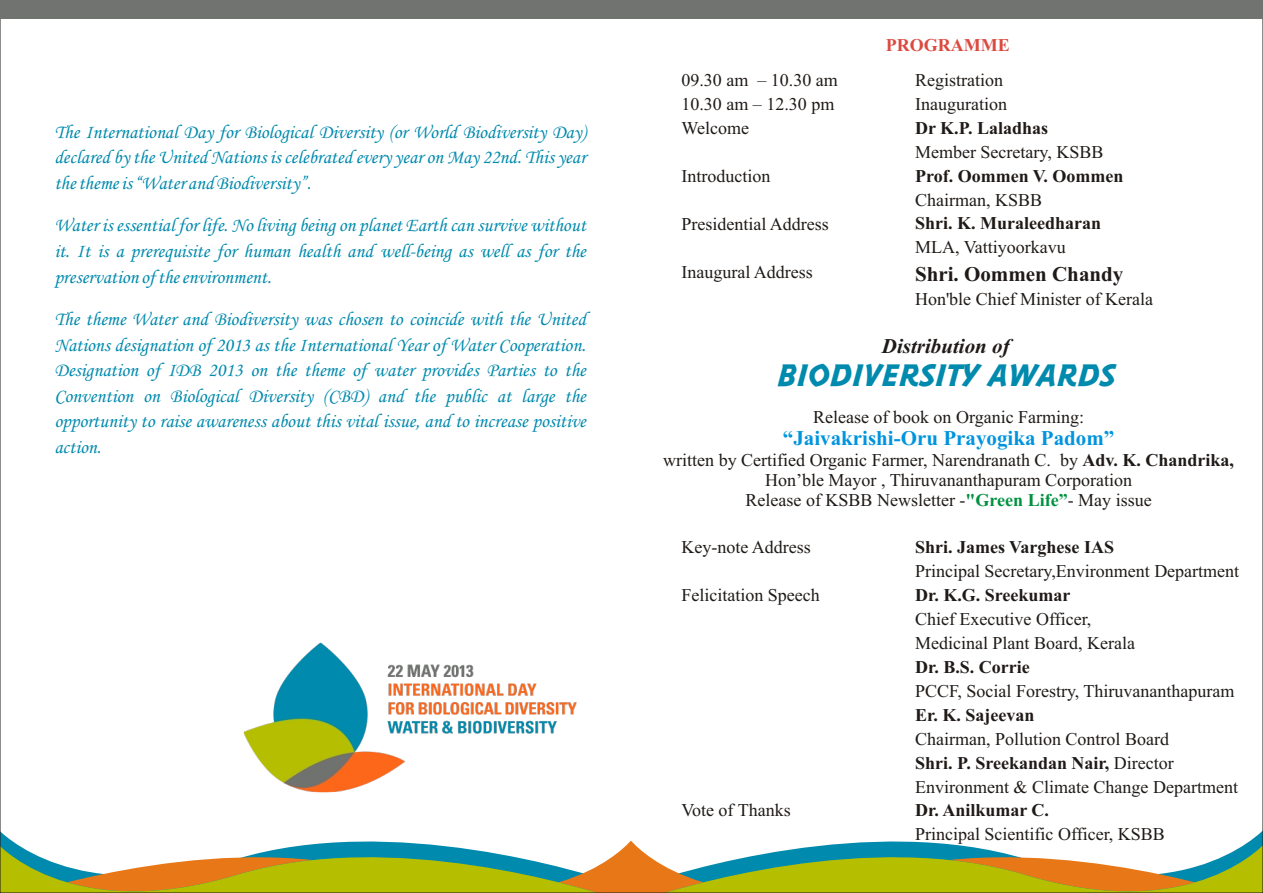
<style>
.page{position:relative;width:1263px;height:893px;background:#fff}
.page>*{position:absolute;margin:0;border:0;box-sizing:border-box;transform-origin:0 0}
.t1{font:italic 800 36px "Triplex";color:#008aad}
.t2{font:700 21px "Times New Roman";color:#0094de}
.t3{font:700 21px "Times New Roman";color:#1f1a17}
.t4{font:italic 700 21px "Times New Roman";color:#1f1a17}
.t5{font:italic 19.5px/25.5px "Monotype Corsiva";color:#008aad;text-align:justify}
.t6{font:18px/23.9px "Times New Roman";color:#1f1a17}
.t7{font:700 18px "Times New Roman";color:#1f1a17}
.t8{font:700 18px "Times New Roman";color:#db4a40}
.s1{font-weight:700}
.s2{font-weight:700;color:#009140}
</style>
<div class="page">
<svg style="left:2px;top:833px;width:619px;height:58px"></svg>
<svg style="left:641px;top:832px;width:620px;height:59px"></svg>
<div style="left:0;top:0;width:1263px;height:18px;background:#707370"></div>
<img style="left:243px;top:642px;width:334px;height:151px">
<p class="t5" style="left:54px;top:121px;width:533px">The International Day for Biological Diversity (or World Biodiversity Day) declared by the United Nations is celebrated every year on May 22nd. This year the theme is “Water and Biodiversity”.</p>
<p class="t5" style="left:54px;top:214px;width:533px">Water is essential for life. No living being on planet Earth can survive without it. It is a prerequisite for human health and well-being as well as for the preservation of the environment.</p>
<p class="t5" style="left:54px;top:308px;width:533px">The theme Water and Biodiversity was chosen to coincide with the United Nations designation of 2013 as the International Year of Water Cooperation.<br>Designation of IDB 2013 on the theme of water provides Parties to the Convention on Biological Diversity (CBD) and the public at large the opportunity to raise awareness about this vital issue, and to increase positive action.</p>
<p class="t8" style="left:886px;top:39px;width:125px">PROGRAMME</p>
<p class="t6" style="left:915px;top:70px;width:93px">Registration<br>Inauguration</p>
<p class="t7" style="left:915px;top:122px;width:135px">Dr K.P. Laladhas</p>
<p class="t6" style="left:915px;top:141px;width:190px">Member Secretary, KSBB</p>
<p class="t7" style="left:915px;top:169px;width:210px">Prof. Oommen V. Oommen</p>
<p class="t6" style="left:915px;top:189px;width:129px">Chairman, KSBB</p>
<p class="t7" style="left:915px;top:217px;width:188px">Shri. K. Muraleedharan</p>
<p class="t6" style="left:915px;top:237px;width:152px">MLA, Vattiyoorkavu</p>
<p class="t3" style="left:915px;top:266px;width:210px">Shri. Oommen Chandy</p>
<p class="t6" style="left:915px;top:289px;width:240px">Hon'ble Chief Minister of Kerala</p>
<p class="t4" style="left:882px;top:338px;width:129px">Distribution of</p>
<h1 class="t1" style="left:778px;top:357px;width:340px">BIODIVERSITY AWARDS</h1>
<p class="t6" style="left:813px;top:406px;width:273px">Release of book on Organic Farming:</p>
<p class="t6" style="left:663px;top:452px;width:572px;line-height:20px;text-align:center">written by Certified Organic Farmer, Narendranath C. by <span class="s1">Adv. K. Chandrika,<br></span>Hon’ble Mayor , Thiruvananthapuram Corporation<br>Release of KSBB Newsletter -<span class="s2">"Green Life”</span>- May issue</p>
<p class="t6" style="left:681px;top:70px;width:158px">09.30 am – 10.30 am<br>10.30 am – 12.30 pm<br>Welcome</p>
<p class="t6" style="left:681px;top:166px;width:90px">Introduction</p>
<p class="t6" style="left:681px;top:213px;width:149px">Presidential Address</p>
<p class="t6" style="left:681px;top:261px;width:133px">Inaugural Address</p>
<p class="t2" style="left:783px;top:431px;width:333px">“Jaivakrishi-Oru Prayogika Padom”</p>
<p class="t6" style="left:681px;top:537px;width:131px">Key-note Address</p>
<p class="t6" style="left:681px;top:585px;width:140px">Felicitation Speech</p>
<p class="t6" style="left:681px;top:800px;width:111px">Vote of Thanks</p>
<p class="t7" style="left:915px;top:541px;width:201px">Shri. James Varghese IAS</p>
<p class="t6" style="left:915px;top:561px;width:326px">Principal Secretary,Environment Department</p>
<p class="t7" style="left:915px;top:589px;width:157px">Dr. K.G. Sreekumar</p>
<p class="t6" style="left:915px;top:609px;width:221px">Chief Executive Officer,<br>Medicinal Plant Board, Kerala</p>
<p class="t7" style="left:915px;top:661px;width:116px">Dr. B.S. Corrie</p>
<p class="t6" style="left:915px;top:681px;width:321px">PCCF, Social Forestry, Thiruvananthapuram</p>
<p class="t7" style="left:915px;top:708px;width:121px">Er. K. Sajeevan</p>
<p class="t6" style="left:915px;top:728px;width:324px">Chairman, Pollution Control Board<br><span class="s1">Shri. P. Sreekandan Nair,</span> Director<br>Environment &amp; Climate Change Department</p>
<p class="t7" style="left:915px;top:804px;width:136px">Dr. Anilkumar C.</p>
<p class="t6" style="left:915px;top:824px;width:251px">Principal Scientific Officer, KSBB</p>
</div>
